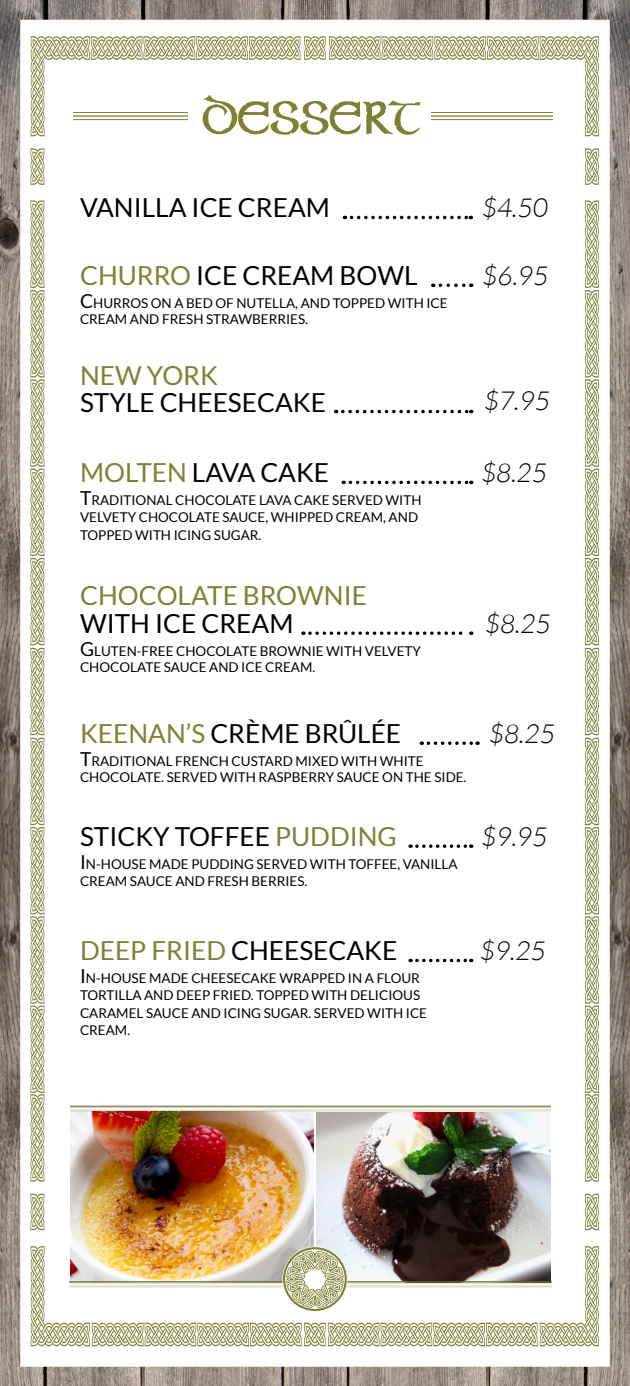
<style>
.page{position:relative;width:630px;height:1386px;background:#fff}
.page>*{position:absolute;margin:0;border:0;box-sizing:border-box;transform-origin:0 0}
.t1{font:26.25px "Lato";color:#000}
.t2{font:italic 300 26.25px "Lato";color:#000}
.t3{font:26.25px "Lato";color:#7e8134}
.t4{font:13.47px/17.5px "Lato";color:#000}
.s1{color:#7e8134}
.s2{font-size:19.25px}
</style>
<div class="page">
<img style="left:0;top:0;width:630px;height:1386px">
<svg style="left:585px;top:148px;width:14px;height:37px"></svg>
<svg style="left:585px;top:1193px;width:14px;height:37px"></svg>
<svg style="left:585px;top:200px;width:14px;height:982px"></svg>
<svg style="left:30px;top:148px;width:15px;height:37px"></svg>
<svg style="left:30px;top:1193px;width:15px;height:37px"></svg>
<svg style="left:30px;top:200px;width:15px;height:982px"></svg>
<div style="left:189px;top:84px;width:242px;height:63px;background:#fff"></div>
<img style="left:317px;top:1179px;width:234px;height:67px">
<svg style="left:30px;top:36px;width:569px;height:101px"></svg>
<hr style="left:344px;top:216px;width:126px;height:3px;background:#fff">
<svg style="left:351px;top:216px;width:120px;height:3px"></svg>
<hr style="left:433px;top:284px;width:38px;height:3px;background:#fff">
<svg style="left:440px;top:284px;width:32px;height:3px"></svg>
<hr style="left:336px;top:410px;width:135px;height:3px;background:#fff">
<svg style="left:343px;top:410px;width:129px;height:3px"></svg>
<hr style="left:343px;top:481px;width:128px;height:3px;background:#fff">
<svg style="left:350px;top:481px;width:122px;height:3px"></svg>
<svg style="left:304px;top:631px;width:6px;height:4px"></svg>
<svg style="left:310px;top:631px;width:162px;height:4px"></svg>
<svg style="left:422px;top:741px;width:6px;height:4px"></svg>
<svg style="left:428px;top:741px;width:50px;height:4px"></svg>
<svg style="left:411px;top:844px;width:6px;height:4px"></svg>
<svg style="left:417px;top:844px;width:55px;height:4px"></svg>
<hr style="left:410px;top:959px;width:61px;height:3px;background:#fff">
<svg style="left:417px;top:959px;width:55px;height:3px"></svg>
<img style="left:71px;top:1179px;width:242px;height:67px">
<img style="left:71px;top:1102px;width:480px;height:77px">
<svg style="left:30px;top:1246px;width:569px;height:101px"></svg>
<h1 class="t1" style="left:80px;top:193px;width:251px">VANILLA ICE CREAM</h1>
<h1 class="t2" style="left:482px;top:194px;width:68px">$4.50</h1>
<h1 class="t1" style="left:80px;top:261px;width:339px"><span class="s1">CHURRO</span> ICE CREAM BOWL</h1>
<h1 class="t2" style="left:482px;top:262px;width:68px">$6.95</h1>
<p class="t4" style="left:80px;top:295px;width:369px;line-height:16.1px"><span class="s2">C</span>HURROS ON A BED OF NUTELLA, AND TOPPED WITH ICE<br>CREAM AND FRESH STRAWBERRIES.</p>
<h1 class="t3" style="left:80px;top:361px;width:139px">NEW YORK</h1>
<h1 class="t1" style="left:80px;top:387px;width:247px">STYLE CHEESECAKE</h1>
<h1 class="t2" style="left:484px;top:386px;width:68px">$7.95</h1>
<h1 class="t1" style="left:80px;top:458px;width:251px"><span class="s1">MOLTEN</span> LAVA CAKE</h1>
<h1 class="t2" style="left:481px;top:459px;width:68px">$8.25</h1>
<p class="t4" style="left:80px;top:491px;width:343px"><span class="s2">T</span>RADITIONAL CHOCOLATE LAVA CAKE SERVED WITH<br>VELVETY CHOCOLATE SAUCE, WHIPPED CREAM, AND<br>TOPPED WITH ICING SUGAR.</p>
<h1 class="t3" style="left:80px;top:581px;width:288px">CHOCOLATE BROWNIE</h1>
<h1 class="t1" style="left:80px;top:609px;width:215px">WITH ICE CREAM</h1>
<h1 class="t2" style="left:485px;top:610px;width:68px">$8.25</h1>
<p class="t4" style="left:80px;top:643px;width:342px;line-height:16.1px"><span class="s2">G</span>LUTEN-FREE CHOCOLATE BROWNIE WITH VELVETY<br>CHOCOLATE SAUCE AND ICE CREAM.</p>
<h1 class="t1" style="left:80px;top:719px;width:323px"><span class="s1">KEENAN’S</span> CRÈME BRÛLÉE</h1>
<h1 class="t2" style="left:489px;top:720px;width:68px">$8.25</h1>
<p class="t4" style="left:80px;top:753px;width:388px;line-height:16.1px"><span class="s2">T</span>RADITIONAL FRENCH CUSTARD MIXED WITH WHITE<br>CHOCOLATE. SERVED WITH RASPBERRY SAUCE ON THE SIDE.</p>
<h1 class="t1" style="left:80px;top:822px;width:318px">STICKY TOFFEE <span class="s1">PUDDING</span></h1>
<h1 class="t2" style="left:481px;top:823px;width:68px">$9.95</h1>
<p class="t4" style="left:80px;top:855px;width:379px"><span class="s2">I</span>N-HOUSE MADE PUDDING SERVED WITH TOFFEE, VANILLA<br>CREAM SAUCE AND FRESH BERRIES.</p>
<h1 class="t1" style="left:80px;top:936px;width:319px"><span class="s1">DEEP FRIED</span> CHEESECAKE</h1>
<h1 class="t2" style="left:480px;top:937px;width:68px">$9.25</h1>
<p class="t4" style="left:80px;top:969px;width:349px"><span class="s2">I</span>N-HOUSE MADE CHEESECAKE WRAPPED IN A FLOUR TORTILLA AND DEEP FRIED. TOPPED WITH DELICIOUS CARAMEL SAUCE AND ICING SUGAR. SERVED WITH ICE CREAM.</p>
</div>
